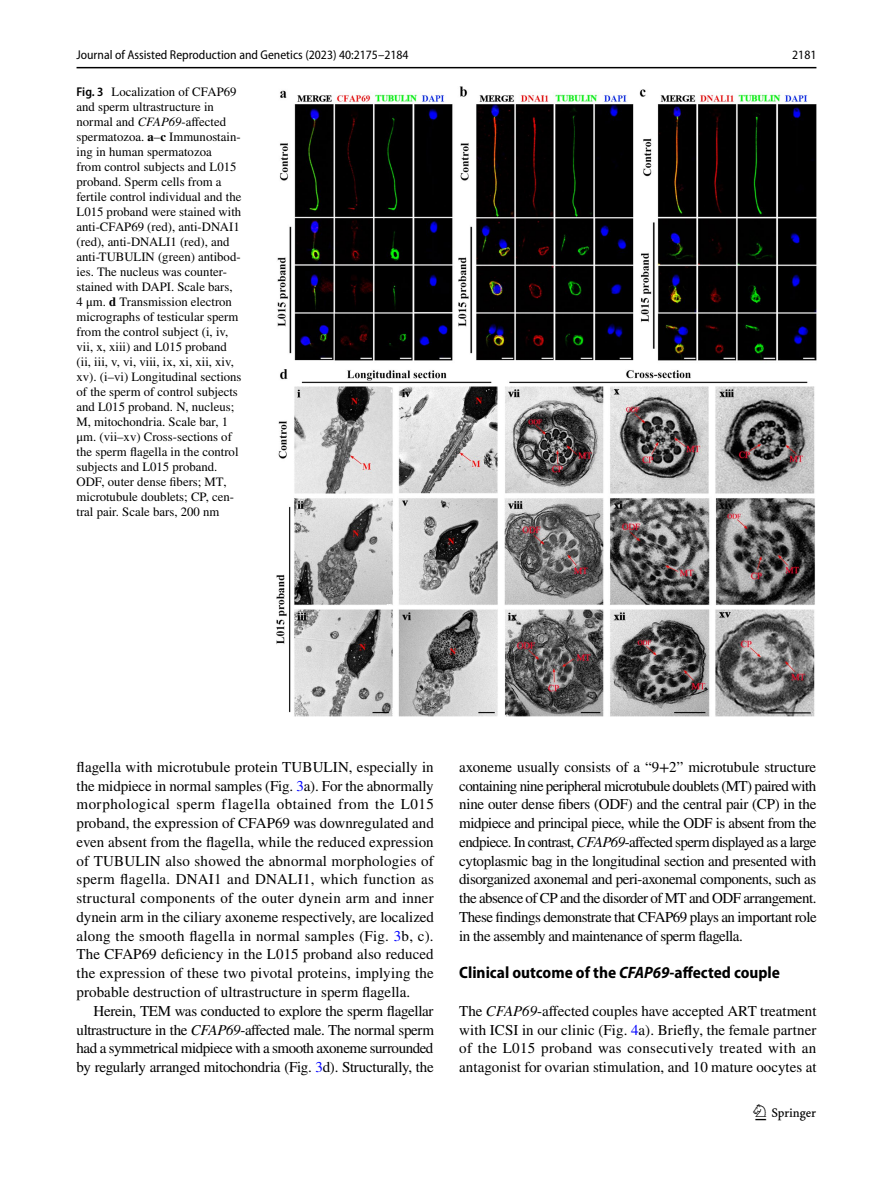
<style>
.page{position:relative;width:893px;height:1187px;background:#fff}
.page>*{position:absolute;margin:0;border:0;box-sizing:border-box;transform-origin:0 0}
.t1{font:22.5px "Springnew Regular 3";color:#000}
.t2{font:700 semi-condensed 16.5px "Myriad Pro";color:#000}
.t3{font:15px/18.8px "STIX";letter-spacing:-.01em;color:#000;text-align:justify}
.t4{font:12.75px/15px "STIX";color:#000}
.t5{font:semi-condensed 12.75px "Myriad Pro";color:#000}
.s1{font-family:"Myriad Pro";font-weight:600;font-stretch:semi-condensed}
.s2{font-style:italic}
.s3{font-weight:700}
.s4{color:#00f}
</style>
<div class="page">
<hr style="left:77px;top:67px;width:739px;height:1px;background:#000">
<img style="left:276px;top:87px;width:540px;height:629px">
<p class="t5" style="left:77px;top:48px;width:334px">Journal of Assisted Reproduction and Genetics (2023) 40:2175–2184</p>
<p class="t5" style="left:792px;top:48px;width:26px">2181</p>
<p class="t4" style="left:77px;top:85px;width:167px"><span class="s1">Fig. 3</span> Localization of CFAP69 and sperm ultrastructure in normal and <span class="s2">CFAP69</span>-affected spermatozoa. <span class="s3">a</span>–<span class="s3">c</span> Immunostain&shy;ing in human spermatozoa<br>from control subjects and L015 proband. Sperm cells from a fertile control individual and the<br>L015 proband were stained with anti-CFAP69 (red), anti-DNAI1 (red), anti-DNALI1 (red), and anti-TUBULIN (green) antibod&shy;ies. The nucleus was counter&shy;stained with DAPI. Scale bars,<br>4 μm. <span class="s3">d</span> Transmission electron micrographs of testicular sperm from the control subject (i, iv, vii, x, xiii) and L015 proband (ii, iii, v, vi, viii, ix, xi, xii, xiv, xv). (i–vi) Longitudinal sections of the sperm of control subjects and L015 proband. N, nucleus;<br>M, mitochondria. Scale bar, 1 μm. (vii–xv) Cross-sections of the sperm flagella in the control subjects and L015 proband.<br>ODF, outer dense fibers; MT, microtubule doublets; CP, cen&shy;tral pair. Scale bars, 200 nm</p>
<p class="t3" style="left:77px;top:758px;width:359px">flagella with microtubule protein TUBULIN, especially in the midpiece in normal samples (Fig. <span class="s4">3</span>a). For the abnormally morphological sperm flagella obtained from the L015 proband, the expression of CFAP69 was downregulated and even absent from the flagella, while the reduced expression of TUBULIN also showed the abnormal morphologies of sperm flagella. DNAI1 and DNALI1, which function as structural components of the outer dynein arm and inner dynein arm in the ciliary axoneme respectively, are localized along the smooth flagella in normal samples (Fig. <span class="s4">3</span>b, c).<br>The CFAP69 deficiency in the L015 proband also reduced the expression of these two pivotal proteins, implying the probable destruction of ultrastructure in sperm flagella.</p>
<p class="t3" style="left:77px;top:1002px;width:359px;text-indent:17px">Herein, TEM was conducted to explore the sperm flagellar ultrastructure in the <span class="s2">CFAP69</span>-affected male. The normal sperm had a symmetrical midpiece with a smooth axoneme surrounded by regularly arranged mitochondria (Fig. <span class="s4">3</span>d). Structurally, the</p>
<p class="t3" style="left:459px;top:758px;width:359px">axoneme usually consists of a “9+2” microtubule structure containing nine peripheral microtubule doublets (MT) paired with nine outer dense fibers (ODF) and the central pair (CP) in the midpiece and principal piece, while the ODF is absent from the endpiece. In contrast, <span class="s2">CFAP69</span>-affected sperm displayed as a large cytoplasmic bag in the longitudinal section and presented with disorganized axonemal and peri-axonemal components, such as the absence of CP and the disorder of MT and ODF arrangement.<br>These findings demonstrate that CFAP69 plays an important role in the assembly and maintenance of sperm flagella.</p>
<p class="t2" style="left:459px;top:963px;width:322px">Clinical outcome of the <span class="s2">CFAP69</span>‑affected couple</p>
<p class="t3" style="left:459px;top:1002px;width:359px">The <span class="s2">CFAP69</span>-affected couples have accepted ART treatment with ICSI in our clinic (Fig. <span class="s4">4</span>a). Briefly, the female partner of the L015 proband was consecutively treated with an antagonist for ovarian stimulation, and 10 mature oocytes at</p>
<h1 class="t1" style="left:755px;top:1104px;width:62px">1 3</h1>
</div>
